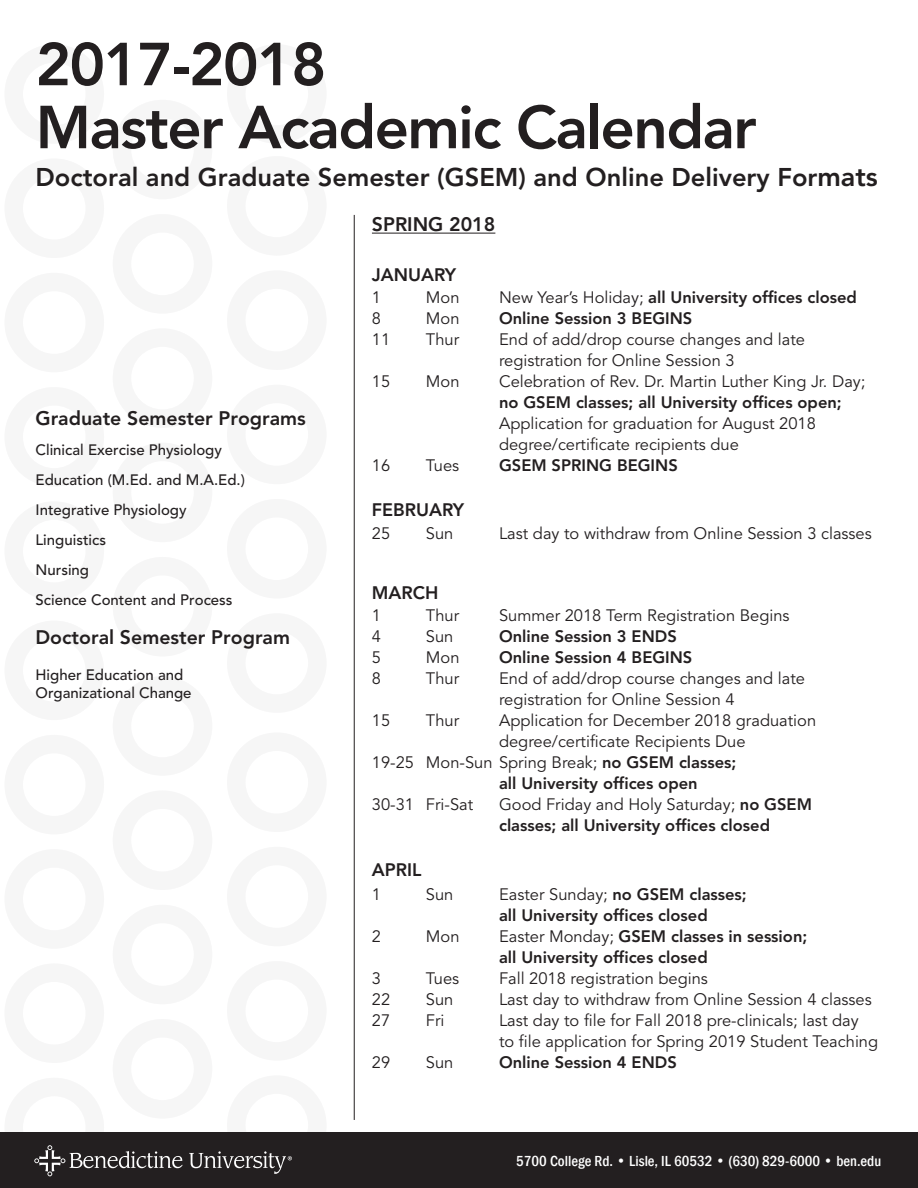
<style>
.page{position:relative;width:918px;height:1188px;background:#fff}
.page>*{position:absolute;margin:0;border:0;box-sizing:border-box;transform-origin:0 0}
.t1{font:800 60px "Avenir LT Std";letter-spacing:-.025em;color:#231f20}
.t2{font:800 25.5px "Avenir LT Std";color:#231f20}
.Dates{font:800 19.5px "Avenir LT Std";color:#231f20}
.Dates-2{font:800 18px "Avenir LT Std";color:#231f20}
.Dates-3{font:16.5px/21px "Avenir LT Std";color:#231f20}
.Dates-4{font:800 16.5px/21px "Avenir LT Std";color:#231f20}
.t3{font:500 15px/18px "Avenir LT Std";color:#231f20}
.t4{font:500 condensed 15px "Franklin Gothic";color:#fff}
.s1{font-size:27px}
.s2{font-weight:400}
.s3{font-weight:800}
</style>
<div class="page">
<div style="left:0;top:1132px;width:918px;height:56px;background:#231f20"></div>
<svg style="left:34px;top:1145px;width:258px;height:31px"></svg>
<hr style="left:372px;top:233px;width:123px;height:1px;background:#231f20">
<hr style="left:354px;top:215px;width:1px;height:905px;background:#231f20">
<p class="t1" style="left:36px;top:29px;width:293px">2017-2018</p>
<p class="t1" style="left:36px;top:92px;width:723px">Master Academic Calendar</p>
<p class="t2" style="left:36px;top:162px;width:844px">Doctoral and Graduate Semester (GSEM) and Online Delivery For<span class="s1">mats</span></p>
<p class="Dates" style="left:36px;top:407px;width:272px">Graduate Semester Programs</p>
<p class="t3" style="left:36px;top:441px;width:188px">Clinical Exercise Physiology</p>
<p class="t3" style="left:36px;top:471px;width:211px">Education (M.Ed. and M.A.Ed.)</p>
<p class="t3" style="left:36px;top:501px;width:153px">Integrative Physiology</p>
<p class="t3" style="left:36px;top:531px;width:72px">Linguistics</p>
<p class="t3" style="left:36px;top:561px;width:55px">Nursing</p>
<p class="t3" style="left:36px;top:591px;width:199px">Science Content and Process</p>
<p class="Dates" style="left:36px;top:626px;width:256px">Doctoral Semester Program</p>
<p class="t3" style="left:36px;top:666px;width:158px">Higher Education and<br>Organizational Change</p>
<p class="Dates" style="left:372px;top:213px;width:125px">SPRING 2018</p>
<p class="Dates-2" style="left:372px;top:264px;width:86px">JANUARY</p>
<p class="Dates-3" style="left:372px;top:287px;width:11px">1</p>
<p class="Dates-3" style="left:426px;top:287px;width:35px">Mon</p>
<p class="Dates-4" style="left:499px;top:287px;width:359px"><span class="s2">New Year’s Holiday;</span> all University offices closed</p>
<p class="Dates-3" style="left:372px;top:308px;width:11px">8</p>
<p class="Dates-3" style="left:426px;top:308px;width:35px">Mon</p>
<p class="Dates-4" style="left:499px;top:308px;width:195px">Online Session 3 BEGINS</p>
<p class="Dates-3" style="left:372px;top:329px;width:20px">11</p>
<p class="Dates-3" style="left:426px;top:329px;width:35px">Thur</p>
<p class="Dates-3" style="left:499px;top:329px;width:307px">End of add/drop course changes and late</p>
<p class="Dates-3" style="left:499px;top:350px;width:237px">registration for Online Session 3</p>
<p class="Dates-3" style="left:372px;top:371px;width:20px">15</p>
<p class="Dates-3" style="left:426px;top:371px;width:35px">Mon</p>
<p class="Dates-3" style="left:499px;top:371px;width:368px">Celebration of Rev. Dr. Martin Luther King Jr. Day;</p>
<p class="Dates-4" style="left:499px;top:392px;width:344px">no GSEM classes; all University offices open;</p>
<p class="Dates-3" style="left:499px;top:413px;width:318px">Application for graduation for August 2018</p>
<p class="Dates-3" style="left:499px;top:434px;width:241px">degree/certificate recipients due</p>
<p class="Dates-3" style="left:372px;top:455px;width:20px">16</p>
<p class="Dates-3" style="left:426px;top:455px;width:35px">Tues</p>
<p class="Dates-4" style="left:499px;top:455px;width:180px">GSEM SPRING BEGINS</p>
<p class="Dates-2" style="left:372px;top:499px;width:94px">FEBRUARY</p>
<p class="Dates-3" style="left:372px;top:523px;width:20px">25</p>
<p class="Dates-3" style="left:426px;top:523px;width:29px">Sun</p>
<p class="Dates-3" style="left:499px;top:523px;width:374px">Last day to withdraw from Online Session 3 classes</p>
<p class="Dates-2" style="left:372px;top:582px;width:68px">MARCH</p>
<p class="Dates-3" style="left:372px;top:605px;width:11px">1</p>
<p class="Dates-3" style="left:426px;top:605px;width:35px">Thur</p>
<p class="Dates-3" style="left:499px;top:605px;width:292px">Summer 2018 Term Registration Begins</p>
<p class="Dates-3" style="left:372px;top:626px;width:11px">4</p>
<p class="Dates-3" style="left:426px;top:626px;width:29px">Sun</p>
<p class="Dates-4" style="left:499px;top:626px;width:179px">Online Session 3 ENDS</p>
<p class="Dates-3" style="left:372px;top:647px;width:11px">5</p>
<p class="Dates-3" style="left:426px;top:647px;width:35px">Mon</p>
<p class="Dates-4" style="left:499px;top:647px;width:195px">Online Session 4 BEGINS</p>
<p class="Dates-3" style="left:372px;top:668px;width:11px">8</p>
<p class="Dates-3" style="left:426px;top:668px;width:35px">Thur</p>
<p class="Dates-3" style="left:499px;top:668px;width:307px">End of add/drop course changes and late</p>
<p class="Dates-3" style="left:499px;top:689px;width:237px">registration for Online Session 4</p>
<p class="Dates-3" style="left:372px;top:710px;width:20px">15</p>
<p class="Dates-3" style="left:426px;top:710px;width:35px">Thur</p>
<p class="Dates-3" style="left:499px;top:710px;width:319px">Application for December 2018 graduation</p>
<p class="Dates-3" style="left:499px;top:731px;width:248px">degree/certificate Recipients Due</p>
<p class="Dates-4" style="left:499px;top:752px;width:239px;text-indent:-127px"><span class="s2">19-25 Mon-Sun Spring Break;</span> no GSEM classes; all University offices open</p>
<p class="Dates-3" style="left:372px;top:794px;width:103px">30-31 Fri-Sat</p>
<p class="Dates-3" style="left:499px;top:794px;width:314px">Good Friday and Holy Saturday; <span class="s3">no GSEM</span></p>
<p class="Dates-4" style="left:499px;top:815px;width:273px">classes; all University offices closed</p>
<p class="Dates-2" style="left:372px;top:859px;width:51px">APRIL</p>
<p class="Dates-3" style="left:372px;top:884px;width:11px">1</p>
<p class="Dates-3" style="left:426px;top:884px;width:29px">Sun</p>
<p class="Dates-4" style="left:499px;top:884px;width:249px"><span class="s2">Easter Sunday;</span> no GSEM classes;</p>
<p class="Dates-4" style="left:499px;top:905px;width:210px">all University offices closed</p>
<p class="Dates-3" style="left:372px;top:926px;width:11px">2</p>
<p class="Dates-3" style="left:426px;top:926px;width:35px">Mon</p>
<p class="Dates-4" style="left:499px;top:926px;width:310px"><span class="s2">Easter Monday;</span> GSEM classes in session;</p>
<p class="Dates-4" style="left:499px;top:947px;width:210px">all University offices closed</p>
<p class="Dates-3" style="left:372px;top:968px;width:11px">3</p>
<p class="Dates-3" style="left:426px;top:968px;width:35px">Tues</p>
<p class="Dates-3" style="left:499px;top:968px;width:210px">Fall 2018 registration begins</p>
<p class="Dates-3" style="left:372px;top:989px;width:20px">22</p>
<p class="Dates-3" style="left:426px;top:989px;width:29px">Sun</p>
<p class="Dates-3" style="left:499px;top:989px;width:374px">Last day to withdraw from Online Session 4 classes</p>
<p class="Dates-3" style="left:372px;top:1010px;width:20px">27</p>
<p class="Dates-3" style="left:426px;top:1010px;width:20px">Fri</p>
<p class="Dates-3" style="left:499px;top:1010px;width:381px">Last day to file for Fall 2018 pre-clinicals; last day<br>to file application for Spring 2019 Student Teaching</p>
<p class="Dates-3" style="left:372px;top:1052px;width:20px">29</p>
<p class="Dates-3" style="left:426px;top:1052px;width:29px">Sun</p>
<p class="Dates-4" style="left:499px;top:1052px;width:179px">Online Session 4 ENDS</p>
<p class="t4" style="left:516px;top:1151px;width:367px">5700 College Rd. • Lisle, IL 60532 • (630) 829-6000 • ben.edu</p>
</div>
